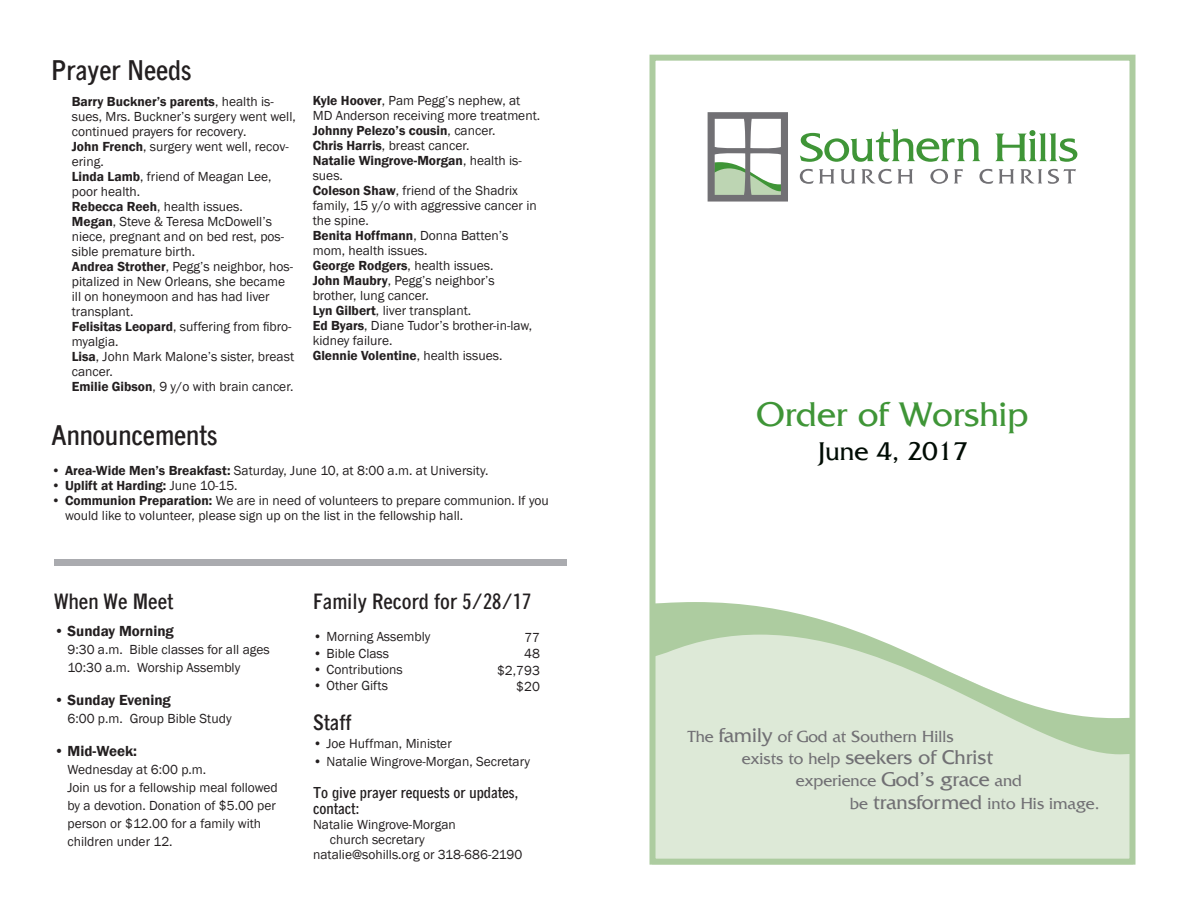
<style>
.page{position:relative;width:1188px;height:918px;background:#fff}
.page>*{position:absolute;margin:0;border:0;box-sizing:border-box;transform-origin:0 0}
.t1{font:36px "Fritz";color:#3f9537}
.t2{font:700 27px "Quick Type II Condensed";color:#231f20}
.t3{font:27px "Fritz";color:#000c04}
.t4{font:700 21px "Quick Type II Condensed";color:#231f20}
.t5{font:20.85px "Fritz";color:#717074}
.t6{font:16.95px/22.2px "Fritz";color:#717074}
.t7{font:600 15px "Franklin Gothic";color:#231f20}
.t8{font:700 15px/16.5px "Quick Type II Condensed";color:#231f20}
.t9{font:13.5px/15px "Franklin Gothic";color:#231f20}
.t10{font:600 13.5px "Franklin Gothic";color:#231f20}
.s1{font-weight:600}
.s2{font-weight:400}
.s3{font-size:20.85px}
.s4{font-size:16.95px}
</style>
<div class="page">
<div style="left:657px;top:754px;width:472px;height:104px;background:#dde9d7"></div>
<svg style="left:657px;top:602px;width:472px;height:152px;fill:#dde9d7"></svg>
<svg style="left:800px;top:129px;width:180px;height:33px"></svg>
<svg style="left:995px;top:130px;width:82px;height:32px"></svg>
<svg style="left:800px;top:169px;width:55px;height:15px"></svg>
<svg style="left:861px;top:169px;width:52px;height:15px"></svg>
<svg style="left:930px;top:169px;width:18px;height:15px"></svg>
<svg style="left:954px;top:169px;width:9px;height:14px"></svg>
<svg style="left:979px;top:169px;width:35px;height:15px"></svg>
<svg style="left:1020px;top:169px;width:22px;height:14px"></svg>
<svg style="left:1048px;top:169px;width:28px;height:15px"></svg>
<svg style="left:708px;top:112px;width:80px;height:90px"></svg>
<div style="left:650px;top:55px;width:486px;height:810px;border:6px solid #adcca0"></div>
<div style="left:54px;top:559px;width:513px;height:7px;background:#aaabaf"></div>
<p class="t2" style="left:52px;top:54px;width:142px">Prayer Needs</p>
<p class="t9" style="left:72px;top:94px;width:225px"><span class="s1">Barry Buckner’s parents</span>, health is&shy;sues, Mrs. Buckner’s surgery went well, continued prayers for recovery.<br><span class="s1">John French</span>, surgery went well, recov&shy;ering.<br><span class="s1">Linda Lamb</span>, friend of Meagan Lee, poor health.<br><span class="s1">Rebecca Reeh</span>, health issues.<br><span class="s1">Megan</span>, Steve &amp; Teresa McDowell’s niece, pregnant and on bed rest, pos&shy;sible premature birth.<br><span class="s1">Andrea Strother</span>, Pegg’s neighbor, hos&shy;pitalized in New Orleans, she became ill on honeymoon and has had liver transplant.<br><span class="s1">Felisitas Leopard</span>, suffering from fibro&shy;myalgia.<br><span class="s1">Lisa</span>, John Mark Malone’s sister, breast cancer.<br><span class="s1">Emilie Gibson</span>, 9 y/o with brain cancer.</p>
<p class="t9" style="left:313px;top:94px;width:229px"><span class="s1">Kyle Hoover</span>, Pam Pegg’s nephew, at<br>MD Anderson receiving more treatment.<br><span class="s1">Johnny Pelezo’s cousin</span>, cancer.<br><span class="s1">Chris Harris</span>, breast cancer.<br><span class="s1">Natalie Wingrove-Morgan</span>, health is&shy;sues.<br><span class="s1">Coleson Shaw</span>, friend of the Shadrix family, 15 y/o with aggressive cancer in the spine.<br><span class="s1">Benita Hoffmann</span>, Donna Batten’s mom, health issues.<br><span class="s1">George Rodgers</span>, health issues.<br><span class="s1">John Maubry</span>, Pegg’s neighbor’s brother, lung cancer.<br><span class="s1">Lyn Gilbert</span>, liver transplant.<br><span class="s1">Ed Byars</span>, Diane Tudor’s brother-in-law, kidney failure.<br><span class="s1">Glennie Volentine</span>, health issues.</p>
<p class="t2" style="left:52px;top:419px;width:167px">Announcements</p>
<p class="t9" style="left:52px;top:464px;width:438px"><span class="s1">• Area-Wide Men’s Breakfast:</span> Saturday, June 10, at 8:00 a.m. at University.</p>
<p class="t10" style="left:52px;top:477px;width:188px">• Uplift at Harding: <span class="s2">June 10-15.</span></p>
<p class="t9" style="left:65px;top:494px;width:485px;text-indent:-14px"><span class="s1">• Communion Preparation:</span> We are in need of volunteers to prepare communion. If you would like to volunteer, please sign up on the list in the fellowship hall.</p>
<p class="t4" style="left:54px;top:588px;width:121px">When We Meet</p>
<p class="t7" style="left:54px;top:622px;width:121px">• Sunday Morning</p>
<p class="t9" style="left:68px;top:641px;width:204px;line-height:18px">9:30 a.m. Bible classes for all ages<br>10:30 a.m. Worship Assembly</p>
<p class="t7" style="left:54px;top:691px;width:118px">• Sunday Evening</p>
<p class="t9" style="left:68px;top:711px;width:166px">6:00 p.m. Group Bible Study</p>
<p class="t7" style="left:54px;top:742px;width:85px">• Mid-Week:</p>
<p class="t9" style="left:68px;top:761px;width:212px;line-height:18px">Wednesday at 6:00 p.m.<br>Join us for a fellowship meal followed by a devotion. Donation of $5.00 per person or $12.00 for a family with children under 12.</p>
<p class="t4" style="left:313px;top:588px;width:220px">Family Record for 5/28/17</p>
<p class="t9" style="left:313px;top:630px;width:119px">• Morning Assembly</p>
<p class="t9" style="left:313px;top:646px;width:78px">• Bible Class</p>
<p class="t9" style="left:313px;top:662px;width:91px">• Contributions</p>
<p class="t9" style="left:313px;top:678px;width:76px">• Other Gifts</p>
<p class="t4" style="left:313px;top:710px;width:40px">Staff</p>
<p class="t9" style="left:313px;top:736px;width:140px">• Joe Huffman, Minister</p>
<p class="t9" style="left:313px;top:754px;width:219px">• Natalie Wingrove-Morgan, Secretary</p>
<p class="t8" style="left:313px;top:784px;width:207px">To give prayer requests or updates, contact:</p>
<p class="t9" style="left:313px;top:817px;width:144px">Natalie Wingrove-Morgan</p>
<p class="t9" style="left:330px;top:832px;width:96px">church secretary</p>
<p class="t9" style="left:313px;top:847px;width:211px">natalie@sohills.org or 318-686-2190</p>
<p class="t9" style="left:497px;top:630px;width:44px;line-height:16.2px;text-align:right">77<br>48 $2,793 $20</p>
<p class="t1" style="left:757px;top:392px;width:273px">Order of Worship</p>
<p class="t3" style="left:818px;top:435px;width:151px">June 4, 2017</p>
<p class="t6" style="left:688px;top:725px;width:267px">The <span class="s3">family</span> of God at Southern Hills</p>
<p class="t5" style="left:742px;top:745px;width:253px"><span class="s4">exists to help</span> seekers of Christ</p>
<p class="t6" style="left:850px;top:769px;width:251px;text-indent:-54px">experience <span class="s3">God’s grace</span> and<br>be <span class="s3">transformed</span> into His image.</p>
</div>
